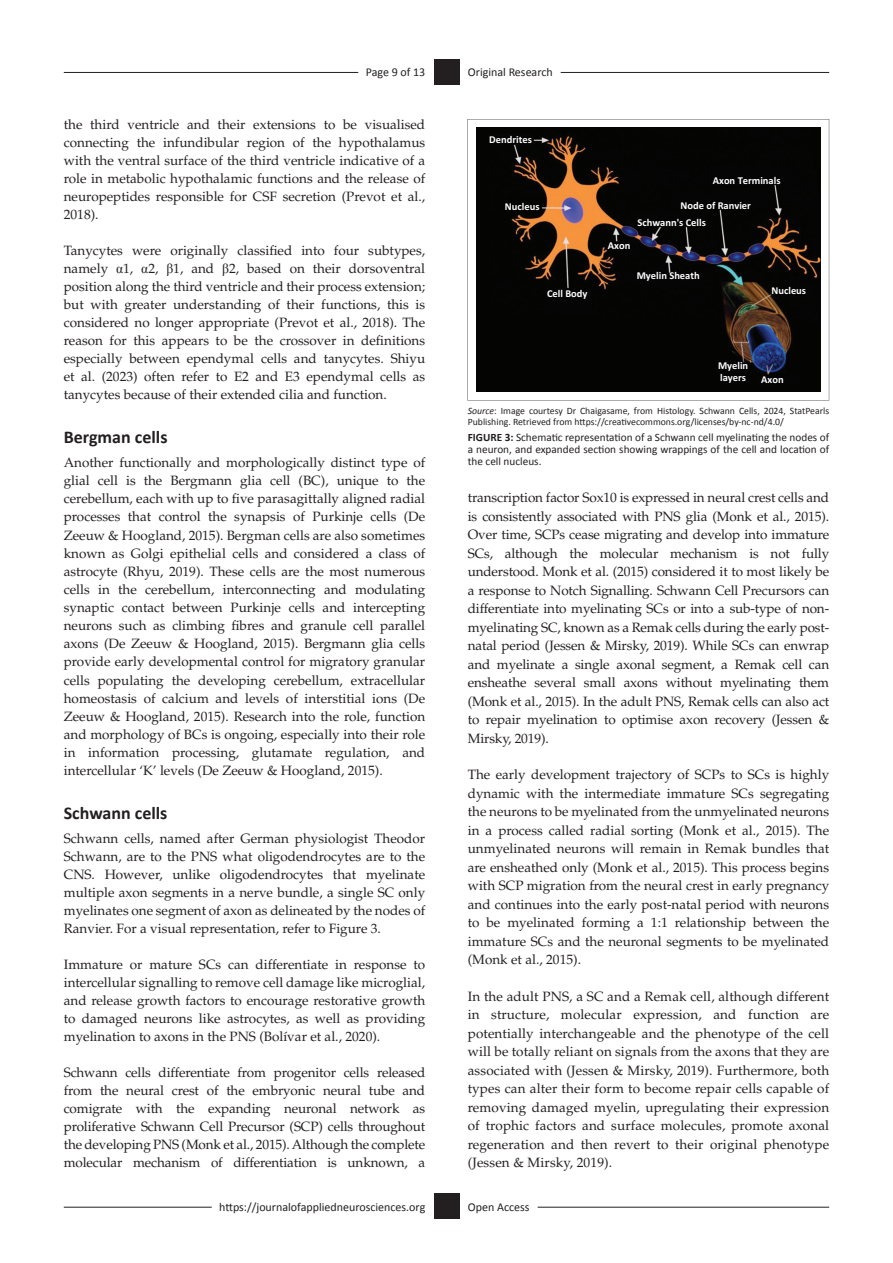
<style>
.page{position:relative;width:893px;height:1263px;background:#fff}
.page>*{position:absolute;margin:0;border:0;box-sizing:border-box;transform-origin:0 0}
.B_head{font:700 18px "Calibri";color:#231f20}
.Body_text_next{font:13.5px/18.5px "Palatino";color:#231f20;text-align:justify}
.Body_text_first{font:13.5px/18.1px "Palatino";color:#231f20;text-align:justify}
.t1{font:12px "Calibri";color:#231f20}
.Figure_title{font:11.25px/12px "Calibri";color:#231f20;text-align:justify}
.t2{font:700 10.5px/12.6px "Calibri";color:#fff}
.Table_sourceline__-F{font:9.75px/10.5px "Calibri";color:#231f20}
.s1{font-family:"Times New Roman"}
.s2{font-style:italic}
.s3{font-weight:700}
</style>
<div class="page">
<hr style="left:64px;top:72px;width:299px;height:1px;background:#231f20">
<div style="left:358px;top:69px;width:67px;height:7px;background:#fff"></div>
<hr style="left:501px;top:72px;width:328px;height:1px;background:#231f20">
<div style="left:501px;top:69px;width:60px;height:7px;background:#fff"></div>
<hr style="left:64px;top:1207px;width:250px;height:1px;background:#231f20">
<div style="left:212px;top:1204px;width:213px;height:7px;background:#fff"></div>
<hr style="left:538px;top:1207px;width:291px;height:1px;background:#231f20">
<div style="left:434px;top:59px;width:25px;height:26px;background:#231f20"></div>
<div style="left:434px;top:1193px;width:25px;height:26px;background:#231f20"></div>
<svg style="left:467px;top:119px;width:362px;height:281px;background:#2d2824"></svg>
<p class="t1" style="left:366px;top:65px;width:61px">Page 9 of 13</p>
<p class="t1" style="left:468px;top:65px;width:86px">Original Research</p>
<p class="Body_text_first" style="left:64px;top:116px;width:363px">the third ventricle and their extensions to be visualised connecting the infundibular region of the hypothalamus with the ventral surface of the third ventricle indicative of a role in metabolic hypothalamic functions and the release of neuropeptides responsible for CSF secretion (Prevot et al., 2018).</p>
<p class="Body_text_next" style="left:64px;top:242px;width:363px;line-height:18px">Tanycytes were originally classified into four subtypes, namely <span class="s1">α</span>1, <span class="s1">α</span>2, <span class="s1">β</span>1, and <span class="s1">β</span>2, based on their dorsoventral position along the third ventricle and their process extension; but with greater understanding of their functions, this is considered no longer appropriate (Prevot et al., 2018). The reason for this appears to be the crossover in definitions especially between ependymal cells and tanycytes. Shiyu et al. (2023) often refer to E2 and E3 ependymal cells as tanycytes because of their extended cilia and function.</p>
<p class="B_head" style="left:64px;top:425px;width:105px">Bergman cells</p>
<p class="Body_text_first" style="left:64px;top:454px;width:363px">Another functionally and morphologically distinct type of glial cell is the Bergmann glia cell (BC), unique to the cerebellum, each with up to five parasagittally aligned radial processes that control the synapsis of Purkinje cells (De Zeeuw &amp; Hoogland, 2015). Bergman cells are also sometimes known as Golgi epithelial cells and considered a class of astrocyte (Rhyu, 2019). These cells are the most numerous cells in the cerebellum, interconnecting and modulating synaptic contact between Purkinje cells and intercepting neurons such as climbing fibres and granule cell parallel axons (De Zeeuw &amp; Hoogland, 2015). Bergmann glia cells provide early developmental control for migratory granular cells populating the developing cerebellum, extracellular homeostasis of calcium and levels of interstitial ions (De Zeeuw &amp; Hoogland, 2015). Research into the role, function and morphology of BCs is ongoing, especially into their role in information processing, glutamate regulation, and intercellular ‘K’ levels (De Zeeuw &amp; Hoogland, 2015).</p>
<p class="B_head" style="left:64px;top:801px;width:105px">Schwann cells</p>
<p class="Body_text_first" style="left:64px;top:829px;width:363px">Schwann cells, named after German physiologist Theodor Schwann, are to the PNS what oligodendrocytes are to the CNS. However, unlike oligodendrocytes that myelinate multiple axon segments in a nerve bundle, a single SC only myelinates one segment of axon as delineated by the nodes of Ranvier. For a visual representation, refer to Figure 3.</p>
<p class="Body_text_next" style="left:64px;top:955px;width:363px;line-height:18px">Immature or mature SCs can differentiate in response to intercellular signalling to remove cell damage like microglial, and release growth factors to encourage restorative growth to damaged neurons like astrocytes, as well as providing myelination to axons in the PNS (Bolívar et al., 2020).</p>
<p class="Body_text_next" style="left:64px;top:1063px;width:363px;line-height:18px">Schwann cells differentiate from progenitor cells released from the neural crest of the embryonic neural tube and comigrate with the expanding neuronal network as proliferative Schwann Cell Precursor (SCP) cells throughout the developing PNS (Monk et al., 2015). Although the complete molecular mechanism of differentiation is unknown, a</p>
<p class="t2" style="left:489px;top:133px;width:44px">Dendrites</p>
<p class="t2" style="left:505px;top:200px;width:36px">Nucleus</p>
<p class="t2" style="left:547px;top:287px;width:42px">Cell Body</p>
<p class="t2" style="left:713px;top:174px;width:69px">Axon Terminals</p>
<p class="t2" style="left:680px;top:199px;width:72px">Node of Ranvier</p>
<p class="t2" style="left:637px;top:216px;width:70px">Schwann's Cells</p>
<p class="t2" style="left:608px;top:239px;width:24px">Axon</p>
<p class="t2" style="left:637px;top:269px;width:64px">Myelin Sheath</p>
<p class="t2" style="left:771px;top:284px;width:36px">Nucleus</p>
<p class="t2" style="left:718px;top:359px;width:32px">Myelin layers</p>
<p class="t2" style="left:761px;top:373px;width:24px">Axon</p>
<p class="Table_sourceline__-F" style="left:468px;top:406px;width:363px"><span class="s2">Source</span>: Image courtesy Dr Chaigasame, from Histology. Schwann Cells, 2024, StatPearls<br>Publishing. Retrieved from https://creativecommons.org/licenses/by-nc-nd/4.0/</p>
<p class="Figure_title" style="left:468px;top:431px;width:363px"><span class="s3">FIGURE 3:</span> Schematic representation of a Schwann cell myelinating the nodes of a neuron, and expanded section showing wrappings of the cell and location of the cell nucleus.</p>
<p class="Body_text_next" style="left:468px;top:489px;width:363px">transcription factor Sox10 is expressed in neural crest cells and is consistently associated with PNS glia (Monk et al., 2015).<br>Over time, SCPs cease migrating and develop into immature SCs, although the molecular mechanism is not fully understood. Monk et al. (2015) considered it to most likely be a response to Notch Signalling. Schwann Cell Precursors can differentiate into myelinating SCs or into a sub-type of non&shy;myelinating SC, known as a Remak cells during the early post&shy;natal period (Jessen &amp; Mirsky, 2019). While SCs can enwrap and myelinate a single axonal segment, a Remak cell can ensheathe several small axons without myelinating them (Monk et al., 2015). In the adult PNS, Remak cells can also act to repair myelination to optimise axon recovery (Jessen &amp; Mirsky, 2019).</p>
<p class="Body_text_next" style="left:468px;top:766px;width:363px">The early development trajectory of SCPs to SCs is highly dynamic with the intermediate immature SCs segregating the neurons to be myelinated from the unmyelinated neurons in a process called radial sorting (Monk et al., 2015). The unmyelinated neurons will remain in Remak bundles that are ensheathed only (Monk et al., 2015). This process begins with SCP migration from the neural crest in early pregnancy and continues into the early post-natal period with neurons to be myelinated forming a 1:1 relationship between the immature SCs and the neuronal segments to be myelinated (Monk et al., 2015).</p>
<p class="Body_text_next" style="left:468px;top:987px;width:363px">In the adult PNS, a SC and a Remak cell, although different in structure, molecular expression, and function are potentially interchangeable and the phenotype of the cell will be totally reliant on signals from the axons that they are associated with (Jessen &amp; Mirsky, 2019). Furthermore, both types can alter their form to become repair cells capable of removing damaged myelin, upregulating their expression of trophic factors and surface molecules, promote axonal regeneration and then revert to their original phenotype (Jessen &amp; Mirsky, 2019).</p>
<p class="t1" style="left:219px;top:1199px;width:208px">https://journalofappliedneurosciences.org</p>
<p class="t1" style="left:468px;top:1199px;width:63px">Open Access</p>
</div>
